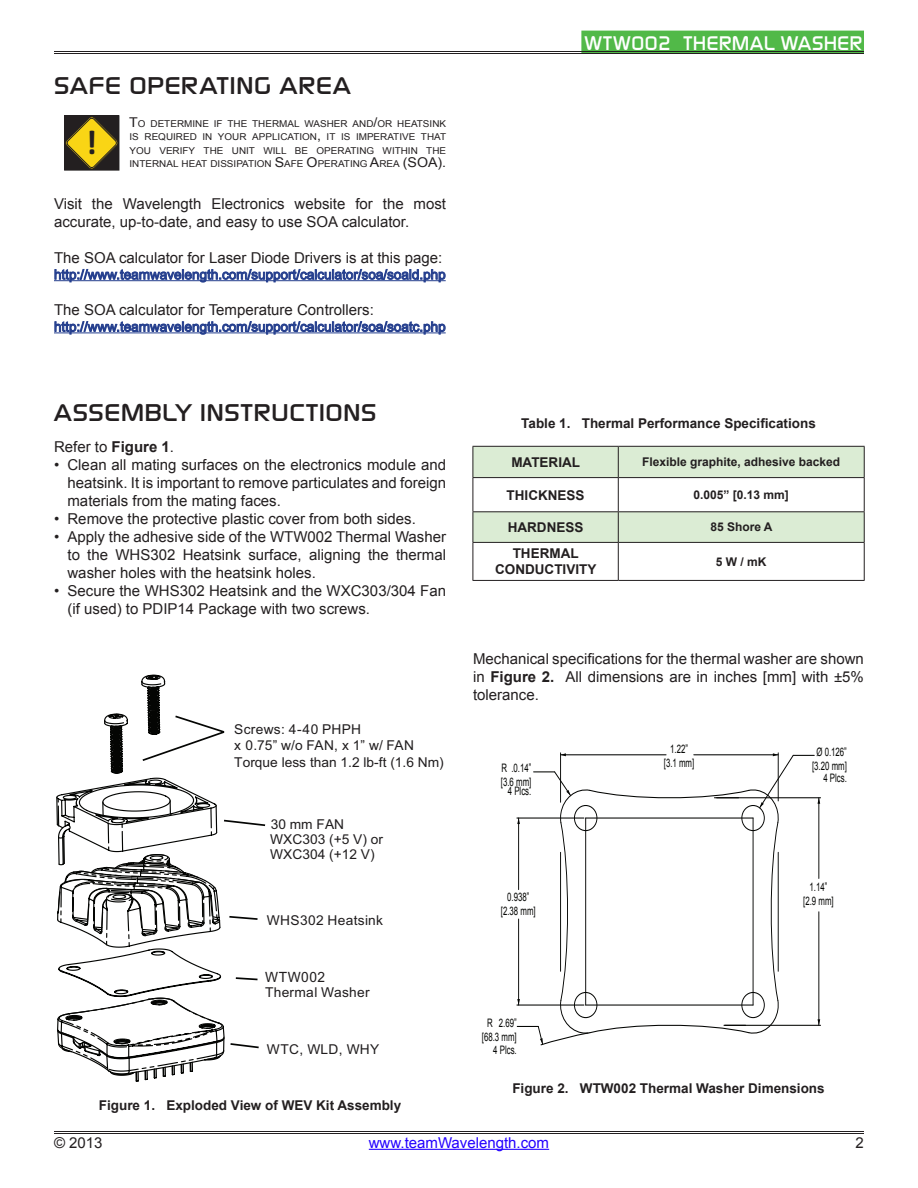
<style>
.page{position:relative;width:918px;height:1188px;background:#fff}
.page>*{position:absolute;margin:0;border:0;box-sizing:border-box;transform-origin:0 0}
.t1{font:700 34.5px "Calibri";color:#231f20}
.Chapter_Header-TOC{font:24px "Modaerne";letter-spacing:.01em;color:#231f20;scale:1.2 1}
.t2{font:19.5px "Modaerne";letter-spacing:.01em;color:#fff;scale:1.1 1}
.Un-Numbered_Body_Cop{font:15px/18px "Arial";color:#231f20;text-align:justify}
.t3{font:15px "Arial";color:#2300ff}
.t4{font:14.1px "Arial";letter-spacing:.045em;color:#201d1e}
.t5{font:13.65px/16.2px "Arial";letter-spacing:.015em;color:#201d1e}
.Spec_Table_Fillers{font:700 13.5px/16.2px "Arial";color:#231f20;text-align:center}
.Hyperlinks{font:13.5px "Arial";color:#253f8e}
.Warning_and_Caution{font:13.5px "Arial";color:#231f20;scale:1.05 1}
.Spec_Table_Fillers-2{font:700 12px "Arial";color:#231f20}
.t6{font:11.7px/14px "Arial";color:#040503;text-align:center;scale:.67 1}
.Warning_and_Caution-2{font:9.45px/13.5px "Arial";color:#231f20;text-align:justify;scale:1.05 1}
.s1{font-size:13.5px}
.s2{font-weight:700}
</style>
<div class="page">
<div style="left:582px;top:31px;width:281px;height:22px;background:#51b948"></div>
<hr style="left:369px;top:1149px;width:180px;height:1px;background:#2300ff">
<hr style="left:54px;top:51px;width:810px;height:1px;background:#231f20">
<hr style="left:54px;top:53px;width:810px;height:1px;background:#231f20">
<hr style="left:54px;top:1131px;width:810px;height:1px;background:#231f20">
<hr style="left:54px;top:1133px;width:810px;height:1px;background:#231f20">
<div style="left:64px;top:116px;width:55px;height:54px;border:1px solid #231f20"></div>
<svg style="left:65px;top:116px;width:54px;height:53px;background:#85721a"></svg>
<svg style="left:54px;top:269px;width:392px;height:14px"></svg>
<svg style="left:54px;top:321px;width:392px;height:14px"></svg>
<svg style="left:56px;top:675px;width:210px;height:401px"></svg>
<svg style="left:474px;top:447px;width:390px;height:95px"></svg>
<hr style="left:473px;top:447px;width:1px;height:30px;background:#231f20">
<hr style="left:618px;top:446px;width:247px;height:1px;background:#231f20">
<hr style="left:618px;top:447px;width:1px;height:30px;background:#231f20">
<hr style="left:864px;top:447px;width:1px;height:30px;background:#231f20">
<hr style="left:473px;top:477px;width:145px;height:1px;background:#231f20">
<hr style="left:473px;top:478px;width:1px;height:33px;background:#231f20">
<hr style="left:618px;top:477px;width:247px;height:1px;background:#231f20">
<hr style="left:618px;top:478px;width:1px;height:33px;background:#231f20">
<hr style="left:864px;top:478px;width:1px;height:33px;background:#231f20">
<hr style="left:473px;top:511px;width:145px;height:1px;background:#231f20">
<hr style="left:473px;top:512px;width:1px;height:30px;background:#231f20">
<hr style="left:618px;top:511px;width:247px;height:1px;background:#231f20">
<hr style="left:618px;top:512px;width:1px;height:30px;background:#231f20">
<hr style="left:864px;top:512px;width:1px;height:30px;background:#231f20">
<hr style="left:473px;top:542px;width:145px;height:1px;background:#231f20">
<hr style="left:473px;top:543px;width:1px;height:37px;background:#231f20">
<hr style="left:618px;top:542px;width:247px;height:1px;background:#231f20">
<hr style="left:618px;top:543px;width:1px;height:37px;background:#231f20">
<hr style="left:864px;top:543px;width:1px;height:37px;background:#231f20">
<hr style="left:473px;top:580px;width:145px;height:1px;background:#231f20">
<hr style="left:618px;top:580px;width:247px;height:1px;background:#231f20">
<hr style="left:473px;top:446px;width:145px;height:1px;background:#231f20">
<hr style="left:724px;top:1025px;width:97px;height:1px;background:#040503">
<hr style="left:714px;top:797px;width:107px;height:1px;background:#040503">
<svg style="left:517px;top:753px;width:303px;height:293px"></svg>
<div style="left:741px;top:805px;width:24px;height:26px;border:1px solid #040503;border-radius:50%"></div>
<div style="left:574px;top:992px;width:23px;height:26px;border:1px solid #040503;border-radius:50%"></div>
<p class="Chapter_Header-TOC" style="left:54px;top:72px;width:249px">SAFE OPERATING AREA</p>
<p class="t1" style="left:86px;top:121px;width:13px">!</p>
<p class="Warning_and_Caution-2" style="left:129px;top:117px;width:303px"><span class="s1">T</span>O DETERMINE IF THE THERMAL WASHER AND<span class="s1">/</span>OR HEATSINK IS REQUIRED IN YOUR APPLICATION<span class="s1">,</span> IT IS IMPERATIVE THAT YOU VERIFY THE UNIT WILL BE OPERATING WITHIN THE INTERNAL HEAT DISSIPATION <span class="s1">S</span>AFE <span class="s1">O</span>PERATING <span class="s1">A</span>REA <span class="s1">(SOA</span></p>
<p class="Warning_and_Caution" style="left:437px;top:153px;width:10px">).</p>
<p class="Un-Numbered_Body_Cop" style="left:54px;top:195px;width:394px">Visit the Wavelength Electronics website for the most accurate, up-to-date, and easy to use SOA calculator.</p>
<p class="Un-Numbered_Body_Cop" style="left:54px;top:249px;width:390px">The SOA calculator for Laser Diode Drivers is at this page:</p>
<p class="Hyperlinks" style="left:54px;top:266px;width:393px">http://www.teamwavelength.com/support/calculator/soa/soald.php</p>
<p class="Un-Numbered_Body_Cop" style="left:54px;top:301px;width:321px">The SOA calculator for Temperature Controllers:</p>
<p class="Hyperlinks" style="left:54px;top:318px;width:393px">http://www.teamwavelength.com/support/calculator/soa/soatc.php</p>
<h3 class="t2" style="left:584px;top:32px;width:254px">WTW002 THERMAL WASHER</h3>
<p class="Chapter_Header-TOC" style="left:54px;top:399px;width:270px">ASSEMBLY INSTRUCTIONS</p>
<p class="Un-Numbered_Body_Cop" style="left:54px;top:438px;width:122px">Refer to <span class="s2">Figure 1</span>.</p>
<p class="Un-Numbered_Body_Cop" style="left:68px;top:456px;width:380px;text-indent:-14px">• Clean all mating surfaces on the electronics module and heatsink. It is important to remove particulates and foreign materials from the mating faces.</p>
<p class="Un-Numbered_Body_Cop" style="left:54px;top:510px;width:363px">• Remove the protective plastic cover from both sides.</p>
<p class="Un-Numbered_Body_Cop" style="left:68px;top:528px;width:380px;text-indent:-14px">• Apply the adhesive side of the WTW002 Thermal Washer to the WHS302 Heatsink surface, aligning the thermal washer holes with the heatsink holes.</p>
<p class="Un-Numbered_Body_Cop" style="left:68px;top:582px;width:380px;text-indent:-14px">• Secure the WHS302 Heatsink and the WXC303/304 Fan (if used) to PDIP14 Package with two screws.</p>
<p class="t5" style="left:234px;top:721px;width:211px">Screws: 4-40 PHPH<br>x 0.75” w/o FAN, x 1” w/ FAN<br>Torque less than 1.2 lb-ft (1.6 Nm)</p>
<p class="t5" style="left:270px;top:817px;width:114px;line-height:15px">30 mm FAN<br>WXC303 (+5 V) or<br>WXC304 (+12 V)</p>
<p class="t5" style="left:267px;top:913px;width:118px">WHS302 Heatsink</p>
<p class="t4" style="left:265px;top:968px;width:62px">WTW002</p>
<p class="t5" style="left:265px;top:985px;width:106px">Thermal Washer</p>
<p class="t5" style="left:267px;top:1042px;width:114px">WTC, WLD, WHY</p>
<p class="Spec_Table_Fillers" style="left:99px;top:1098px;width:304px">Figure 1. Exploded View of WEV Kit Assembly</p>
<p class="Spec_Table_Fillers" style="left:521px;top:415px;width:296px">Table 1. Thermal Performance Specifications</p>
<p class="Spec_Table_Fillers" style="left:511px;top:454px;width:70px">MATERIAL</p>
<p class="Spec_Table_Fillers-2" style="left:642px;top:454px;width:200px">Flexible graphite, adhesive backed</p>
<p class="Spec_Table_Fillers" style="left:507px;top:487px;width:80px">THICKNESS</p>
<p class="Spec_Table_Fillers-2" style="left:694px;top:487px;width:97px">0.005” [0.13 mm]</p>
<p class="Spec_Table_Fillers" style="left:508px;top:520px;width:77px">HARDNESS</p>
<p class="Spec_Table_Fillers-2" style="left:710px;top:519px;width:64px">85 Shore A</p>
<p class="Spec_Table_Fillers" style="left:495px;top:546px;width:103px">THERMAL<br>CONDUCTIVITY</p>
<p class="Spec_Table_Fillers-2" style="left:716px;top:554px;width:52px">5 W / mK</p>
<p class="Un-Numbered_Body_Cop" style="left:473px;top:650px;width:392px">Mechanical specifications for the thermal washer are shown in <span class="s2">Figure 2.</span> All dimensions are in inches [mm] with ±5% tolerance.</p>
<p class="t6" style="left:501px;top:761px;width:47px;text-align:left">R .0.14” [3.6 mm]</p>
<p class="t6" style="left:508px;top:784px;width:37px">4 Plcs.</p>
<p class="t6" style="left:501px;top:890px;width:53px">0.938” [2.38 mm]</p>
<p class="t6" style="left:482px;top:1016px;width:53px;text-align:right">R 2.69” [68.3 mm]<br>4 Plcs.</p>
<p class="t6" style="left:664px;top:742px;width:47px">1.22” [3.1 mm]</p>
<p class="t6" style="left:812px;top:745px;width:53px">Ø 0.126” [3.20 mm]</p>
<p class="t6" style="left:823px;top:771px;width:37px">4 Plcs.</p>
<p class="t6" style="left:803px;top:880px;width:47px">1.14” [2.9 mm]</p>
<p class="Spec_Table_Fillers" style="left:512px;top:1081px;width:314px">Figure 2. WTW002 Thermal Washer Dimensions</p>
<p class="Un-Numbered_Body_Cop" style="left:54px;top:1134px;width:50px">© 2013</p>
<p class="t3" style="left:369px;top:1133px;width:182px">www.teamWavelength.com</p>
<p class="Un-Numbered_Body_Cop" style="left:856px;top:1134px;width:10px">2</p>
</div>
